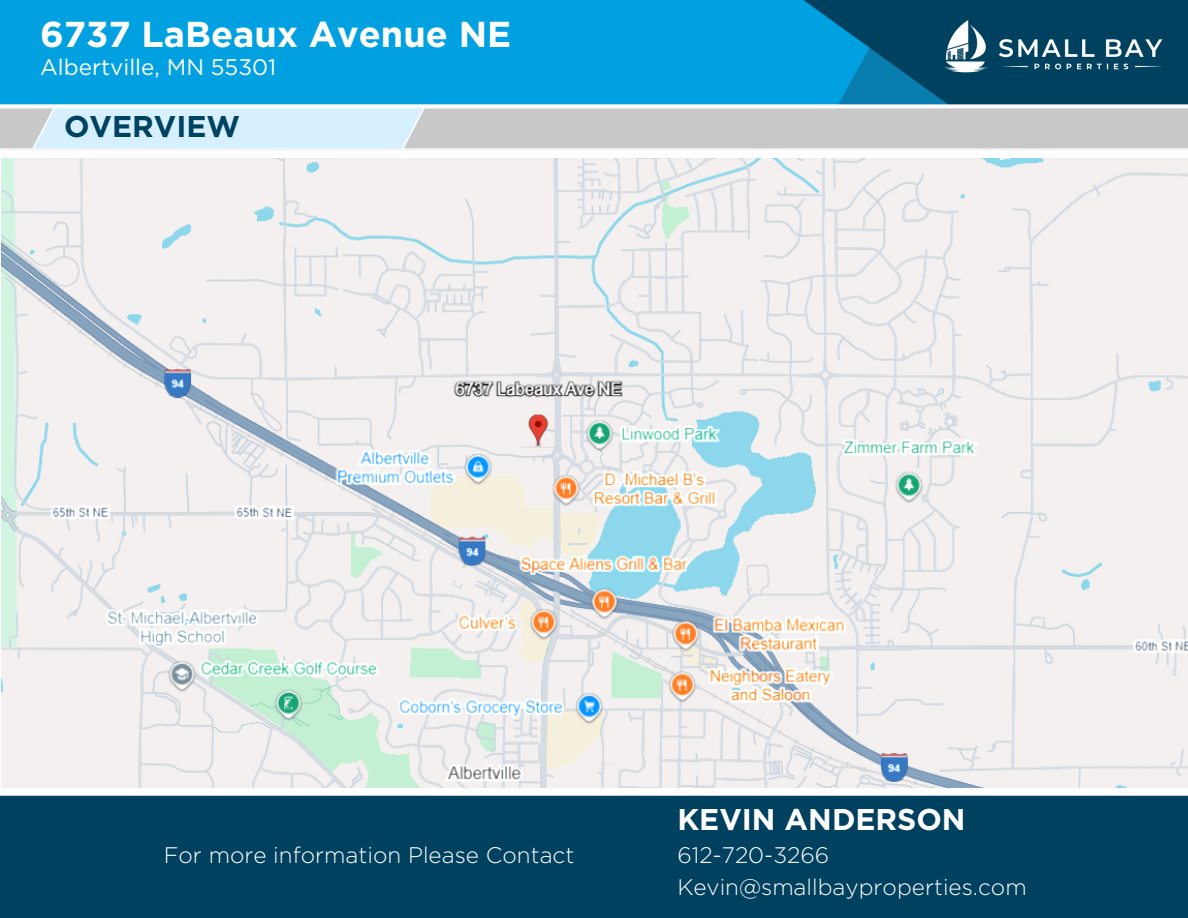
<style>
.page{position:relative;width:1188px;height:918px;background:#fff}
.page>*{position:absolute;margin:0;border:0;box-sizing:border-box;transform-origin:0 0}
.t1{font:700 36px "Gotham";color:#fff}
.t2{font:700 30px "Gotham";color:#fff}
.t3{font:700 30px "Gotham";color:#004360}
.t4{font:300 22.5px/31.5px "Gotham";color:#fff}
.t5{font:22.5px "Gotham";color:#fff}
</style>
<div class="page">
<img style="left:0;top:0;width:1188px;height:918px">
<img style="left:1px;top:159px;width:1187px;height:629px">
<p class="t1" style="left:40px;top:12px;width:473px">6737 LaBeaux Avenue NE</p>
<h1 class="t5" style="left:40px;top:54px;width:238px">Albertville, MN 55301</h1>
<p class="t3" style="left:64px;top:108px;width:178px">OVERVIEW</p>
<h2 class="t2" style="left:677px;top:801px;width:290px">KEVIN ANDERSON</h2>
<p class="t4" style="left:164px;top:839px;width:412px">For more information Please Contact</p>
<p class="t4" style="left:677px;top:839px;width:351px">612-720-3266<br>Kevin@smallbayproperties.com</p>
</div>
